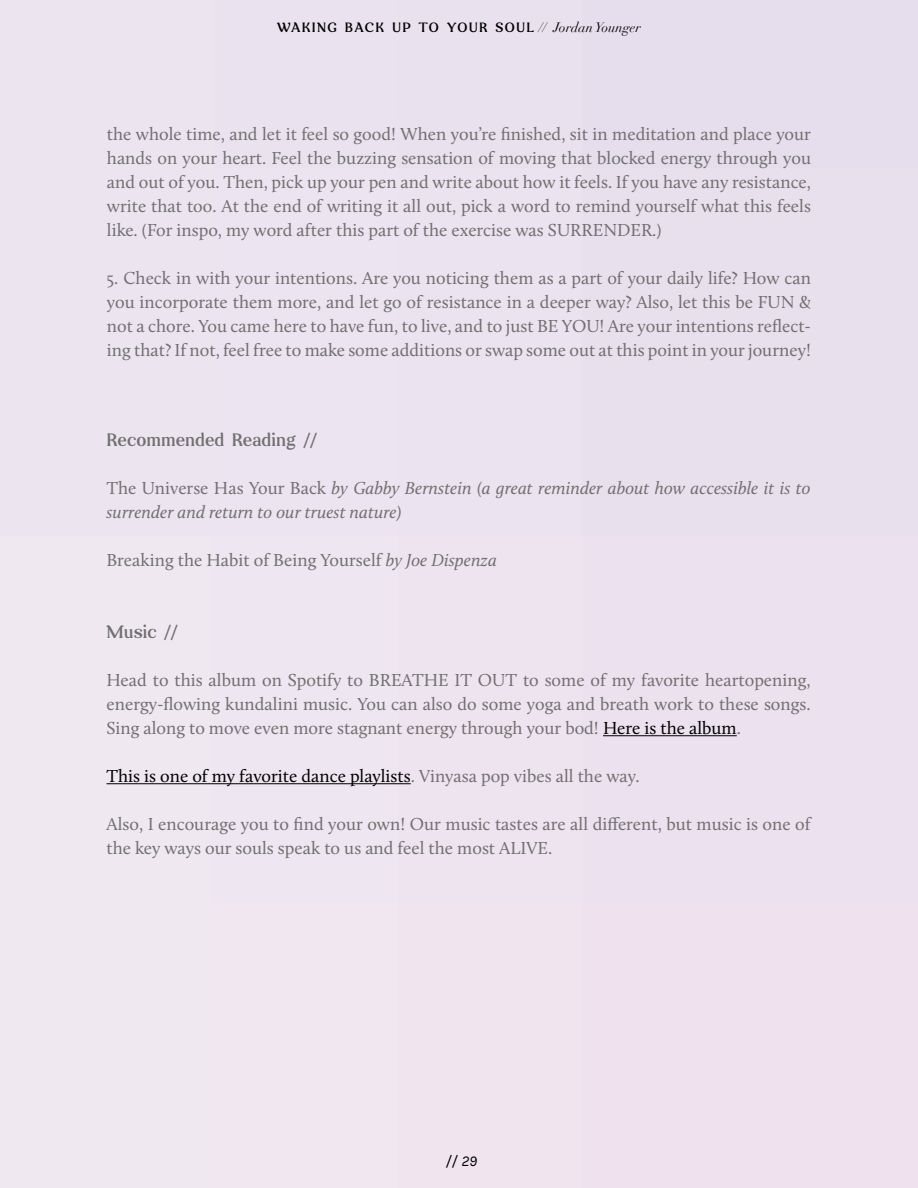
<style>
.page{position:relative;width:918px;height:1188px;background:#ece4ef}
.page>*{position:absolute;margin:0;border:0;box-sizing:border-box;transform-origin:0 0}
.t1{font:18px/24px "Calluna";color:#707070;text-align:justify}
.t2{font:italic 18px/24px "Calluna";color:#707070}
.t3{font:18px "Calluna";color:#000}
.t4{font:18px "Clarence";color:#707070}
.t5{font:15px "Clarence";color:#000}
.t6{font:13.5px "Clarence";letter-spacing:.1em;color:#000}
.s1{font-family:"Didot";font-style:italic}
.s2{font-style:normal}
.s3{font-style:italic}
.s4{color:#000}
.s5{color:#707070}
.s6{font-family:"Karla";font-style:italic}
</style>
<div class="page">
<hr style="left:603px;top:735px;width:134px;height:1px;background:#000">
<hr style="left:106px;top:783px;width:305px;height:1px;background:#000">
<p class="t6" style="left:277px;top:19px;width:365px">WAKING BACK UP TO YOUR SOUL <span class="s1">// Jordan Younger</span></p>
<p class="t1" style="left:107px;top:122px;width:706px">the whole time, and let it feel so good! When you’re finished, sit in meditation and place your hands on your heart. Feel the buzzing sensation of moving that blocked energy through you and out of you. Then, pick up your pen and write about how it feels. If you have any resistance, write that too. At the end of writing it all out, pick a word to remind yourself what this feels like. (For inspo, my word after this part of the exercise was SURRENDER.)</p>
<p class="t1" style="left:107px;top:266px;width:706px">5. Check in with your intentions. Are you noticing them as a part of your daily life? How can you incorporate them more, and let go of resistance in a deeper way? Also, let this be FUN &amp; not a chore. You came here to have fun, to live, and to just BE YOU! Are your intentions reflect&shy;ing that? If not, feel free to make some additions or swap some out at this point in your journey!</p>
<p class="t4" style="left:106px;top:429px;width:212px">Recommended Reading //</p>
<p class="t2" style="left:106px;top:476px;width:706px"><span class="s2">The Universe Has Your Back</span> by Gabby Bernstein (a great reminder about how accessible it is to surrender and return to our truest nature)</p>
<p class="t1" style="left:106px;top:548px;width:392px">Breaking the Habit of Being Yourself <span class="s3">by Joe Dispenza</span></p>
<p class="t4" style="left:106px;top:621px;width:73px">Music //</p>
<p class="t1" style="left:106px;top:668px;width:706px">Head to this album on Spotify to BREATHE IT OUT to some of my favorite heartopening, energy-flowing kundalini music. You can also do some yoga and breath work to these songs.<br>Sing along to move even more stagnant energy through your bod! <span class="s4">Here is the album</span>.</p>
<p class="t3" style="left:106px;top:765px;width:535px">This is one of my favorite dance playlists<span class="s5">. Vinyasa pop vibes all the way.</span></p>
<p class="t1" style="left:106px;top:812px;width:706px">Also, I encourage you to find your own! Our music tastes are all different, but music is one of the key ways our souls speak to us and feel the most ALIVE.</p>
<p class="t5" style="left:446px;top:1151px;width:32px">// <span class="s6">29</span></p>
</div>
